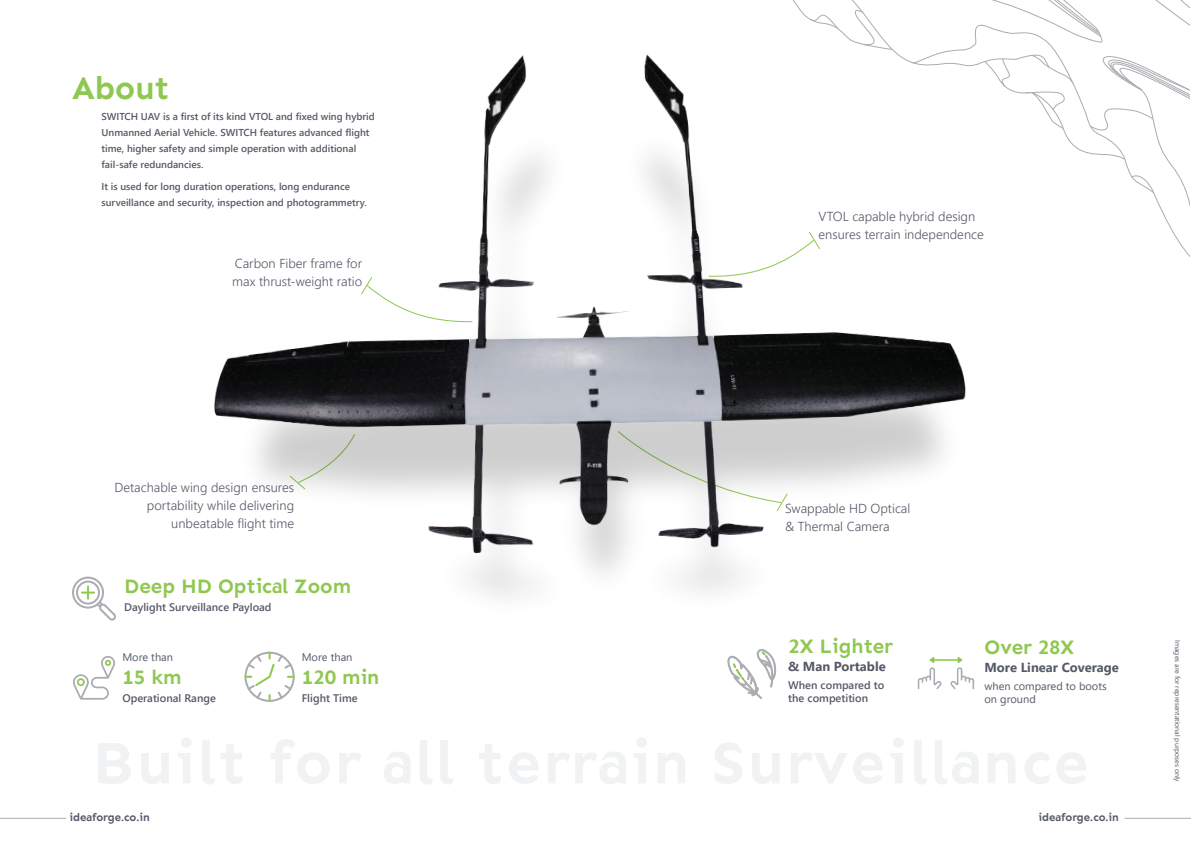
<style>
.page{position:relative;width:1191px;height:842px;background:#fff}
.page>*{position:absolute;margin:0;border:0;box-sizing:border-box;transform-origin:0 0}
.t1{font:32px "Nothing Up My Pleasure";color:#8fc850}
.t2{font:20px "Nothing Up My Pleasure";color:#8fc850}
.t3{font:300 13px/18px "Segoe UI";color:#555967}
.t4{font:700 13px "Segoe UI";color:#555967}
.t5{font:600 11px/13px "Segoe UI";color:#555967}
.t6{font:11px/13px "Segoe UI";color:#555967}
.t7{font:11px "Nothing Up My Pleasure";color:#555967}
.t8{font:600 10px/16px "Segoe UI";color:#555967}
.t9{font:7px "Segoe UI";color:#555967}
</style>
<div class="page">
<img style="left:214px;top:54px;width:752px;height:543px">
<hr style="left:0;top:818px;width:66px;height:1px;background:#aaacb1">
<hr style="left:1124px;top:818px;width:67px;height:1px;background:#aaacb1">
<svg style="left:917px;top:657px;width:57px;height:32px"></svg>
<svg style="left:727px;top:649px;width:50px;height:50px"></svg>
<svg style="left:360px;top:276px;width:113px;height:47px"></svg>
<svg style="left:707px;top:0;width:482px;height:278px"></svg>
<svg style="left:72px;top:577px;width:44px;height:44px"></svg>
<svg style="left:73px;top:656px;width:42px;height:44px"></svg>
<svg style="left:245px;top:653px;width:49px;height:48px"></svg>
<h1 class="t1" style="left:72px;top:70px;width:99px">About</h1>
<p class="t8" style="left:101px;top:107px;width:275px">SWITCH UAV is a first of its kind VTOL and fixed wing hybrid Unmanned Aerial Vehicle. SWITCH features advanced flight time, higher safety and simple operation with additional fail-safe redundancies.</p>
<p class="t8" style="left:101px;top:177px;width:267px">It is used for long duration operations, long endurance surveillance and security, inspection and photogrammetry.</p>
<h3 class="t3" style="left:232px;top:253px;width:131px">Carbon Fiber frame for max thrust-weight ratio</h3>
<h3 class="t3" style="left:114px;top:477px;width:181px;text-align:right">Detachable wing design ensures portability while delivering unbeatable flight time</h3>
<h2 class="t2" style="left:124px;top:575px;width:228px">Deep HD Optical Zoom</h2>
<p class="t5" style="left:124px;top:600px;width:149px">Daylight Surveillance Payload</p>
<p class="t6" style="left:122px;top:650px;width:52px">More than</p>
<h2 class="t2" style="left:122px;top:666px;width:61px">15 km</h2>
<p class="t5" style="left:122px;top:691px;width:95px">Operational Range</p>
<p class="t6" style="left:302px;top:650px;width:52px">More than</p>
<h2 class="t2" style="left:302px;top:666px;width:79px">120 min</h2>
<p class="t5" style="left:302px;top:691px;width:57px">Flight Time</p>
<p class="t7" style="left:70px;top:811px;width:82px">ideaforge.co.in</p>
<h3 class="t3" style="left:818px;top:206px;width:167px">VTOL capable hybrid design ensures terrain independence</h3>
<h3 class="t3" style="left:785px;top:498px;width:127px">Swappable HD Optical &amp; Thermal Camera</h3>
<h2 class="t2" style="left:788px;top:635px;width:106px">2X Lighter</h2>
<h3 class="t4" style="left:788px;top:654px;width:99px">&amp; Man Portable</h3>
<p class="t5" style="left:788px;top:678px;width:97px">When compared to the competition</p>
<h2 class="t2" style="left:984px;top:636px;width:91px">Over 28X</h2>
<h3 class="t4" style="left:984px;top:655px;width:136px">More Linear Coverage</h3>
<p class="t6" style="left:984px;top:678px;width:124px">when compared to boots on ground</p>
<p class="t7" style="left:1038px;top:811px;width:82px">ideaforge.co.in</p>
<p class="t9" style="left:1184px;top:640px;width:143px;rotate:90deg">Images are for representational purposes only</p>
</div>
